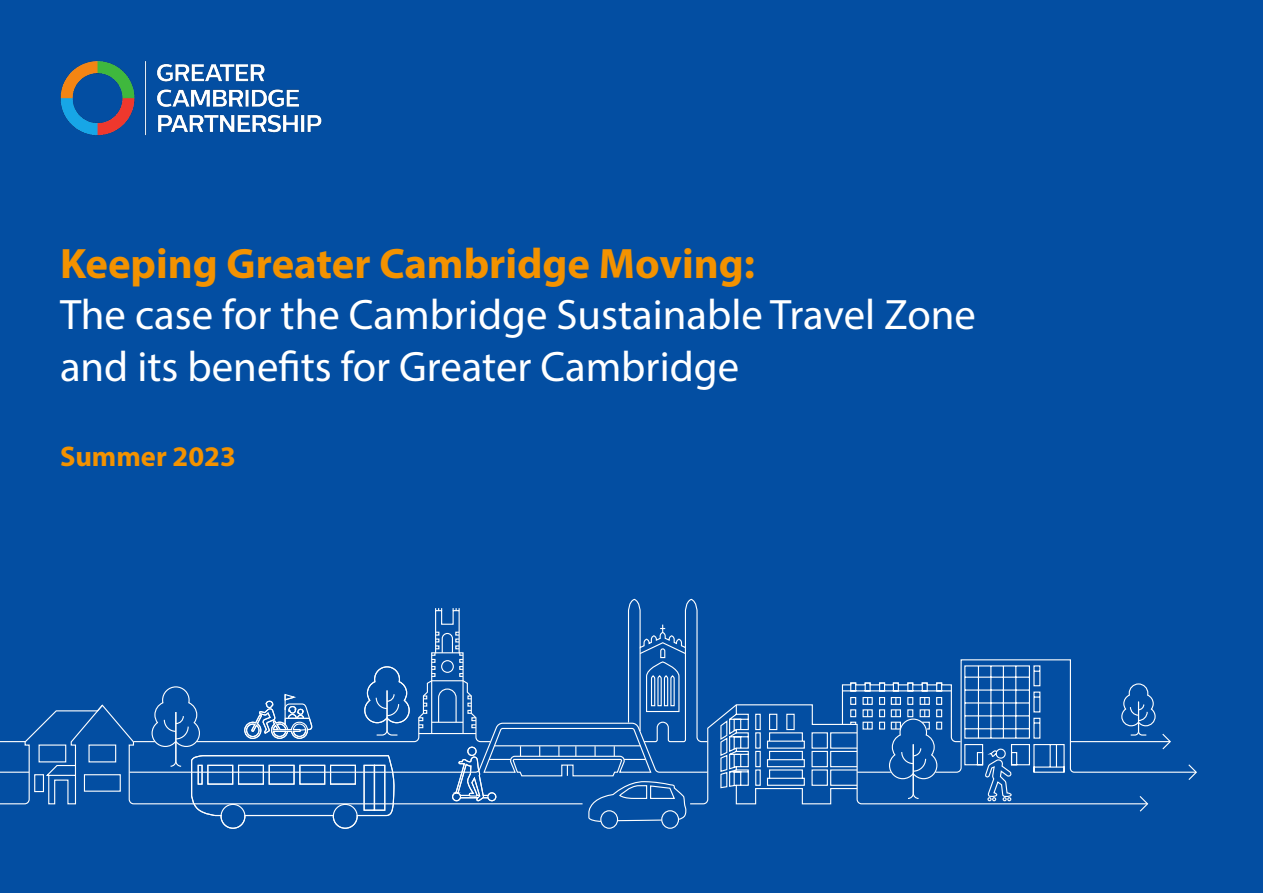
<style>
.page{position:relative;width:1263px;height:893px;background:#034ea2}
.page>*{position:absolute;margin:0;border:0;box-sizing:border-box;transform-origin:0 0}
.t1{font:42.75px/51.3px "Myriad Pro";color:#fff}
.t2{font:700 42.75px "Myriad Pro";color:#f39200}
.t3{font:700 28.5px "Myriad Pro";color:#f39200}
</style>
<div class="page">
<img style="left:60px;top:61px;width:262px;height:75px">
<svg style="left:0;top:732px;width:34px;height:73px"></svg>
<svg style="left:34px;top:704px;width:94px;height:101px"></svg>
<svg style="left:128px;top:598px;width:1069px;height:231px"></svg>
<p class="t2" style="left:60px;top:236px;width:696px">Keeping Greater Cambridge Moving:</p>
<p class="t1" style="left:60px;top:289px;width:917px">The case for the Cambridge Sustainable Travel Zone and its benefits for Greater Cambridge</p>
<p class="t3" style="left:60px;top:438px;width:177px">Summer 2023</p>
</div>
